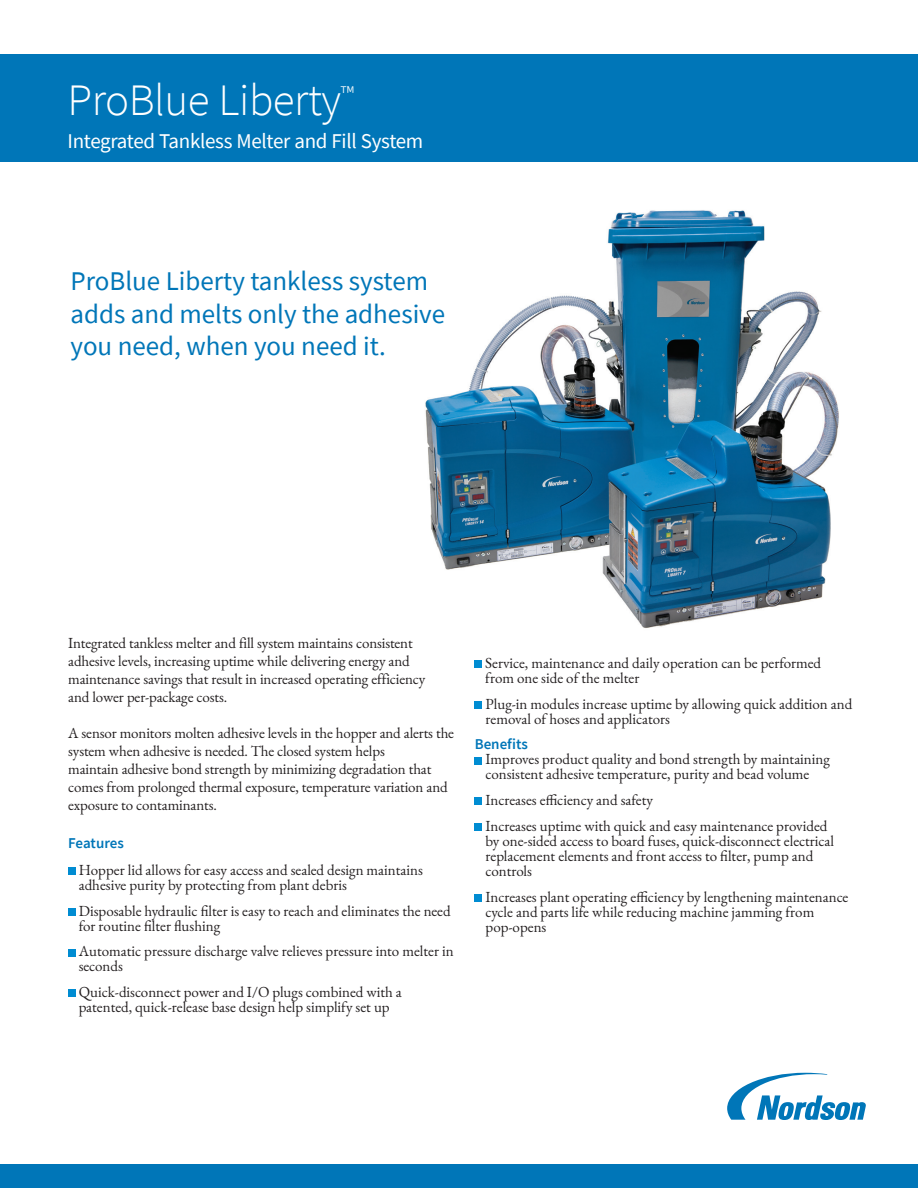
<style>
.page{position:relative;width:918px;height:1188px;background:#fff}
.page>*{position:absolute;margin:0;border:0;box-sizing:border-box;transform-origin:0 0}
.t1{font:300 45px "Source Sans Pro";letter-spacing:-.01em;color:#fff}
.t2{font:27px/32.4px "Source Sans Pro";color:#0076b8}
.t3{font:21px "Source Sans Pro";letter-spacing:-.015em;color:#fff}
.t4{font:15px/15px "EB Garamond";color:#231f20}
.t5{font:600 15px "Source Sans Pro";color:#0076b8}
</style>
<div class="page">
<div style="left:0;top:1164px;width:918px;height:24px;background:#0076b8"></div>
<svg style="left:727px;top:1073px;width:139px;height:47px"></svg>
<img style="left:425px;top:210px;width:414px;height:418px">
<div style="left:0;top:54px;width:918px;height:107px;background:#0076b8"></div>
<div style="left:68px;top:867px;width:8px;height:8px;background:#008cd2"></div>
<div style="left:68px;top:908px;width:8px;height:8px;background:#008cd2"></div>
<div style="left:68px;top:949px;width:8px;height:7px;background:#008cd2"></div>
<div style="left:68px;top:990px;width:8px;height:7px;background:#008cd2"></div>
<div style="left:475px;top:660px;width:7px;height:8px;background:#008cd2"></div>
<div style="left:475px;top:701px;width:7px;height:8px;background:#008cd2"></div>
<div style="left:475px;top:757px;width:7px;height:7px;background:#008cd2"></div>
<div style="left:475px;top:798px;width:7px;height:7px;background:#008cd2"></div>
<div style="left:475px;top:823px;width:7px;height:8px;background:#008cd2"></div>
<div style="left:475px;top:894px;width:7px;height:8px;background:#008cd2"></div>
<h1 class="t1" style="left:68px;top:72px;width:288px">ProBlue Liberty<sup>™</sup></h1>
<h3 class="t3" style="left:68px;top:127px;width:357px">Integrated Tankless Melter and Fill System</h3>
<h2 class="t2" style="left:70px;top:265px;width:376px">ProBlue Liberty tankless system adds and melts only the adhesive you need, when you need it.</h2>
<p class="t4" style="left:68px;top:634px;width:359px;line-height:18px">Integrated tankless melter and fill system maintains consistent adhesive levels, increasing uptime while delivering energy and maintenance savings that result in increased operating efficiency and lower per-package costs.</p>
<p class="t4" style="left:68px;top:724px;width:387px;line-height:18px">A sensor monitors molten adhesive levels in the hopper and alerts the system when adhesive is needed. The closed system helps<br>maintain adhesive bond strength by minimizing degradation that comes from prolonged thermal exposure, temperature variation and exposure to contaminants.</p>
<p class="t5" style="left:68px;top:833px;width:57px">Features</p>
<p class="t4" style="left:79px;top:862px;width:346px">Hopper lid allows for easy access and sealed design maintains adhesive purity by protecting from plant debris</p>
<p class="t4" style="left:79px;top:903px;width:373px">Disposable hydraulic filter is easy to reach and eliminates the need for routine filter flushing</p>
<p class="t4" style="left:79px;top:944px;width:376px">Automatic pressure discharge valve relieves pressure into melter in seconds</p>
<p class="t4" style="left:79px;top:985px;width:325px">Quick-disconnect power and I/O plugs combined with a patented, quick-release base design help simplify set up</p>
<p class="t4" style="left:485px;top:655px;width:337px">Service, maintenance and daily operation can be performed from one side of the melter</p>
<p class="t4" style="left:486px;top:696px;width:368px">Plug-in modules increase uptime by allowing quick addition and removal of hoses and applicators</p>
<p class="t5" style="left:475px;top:735px;width:55px">Benefits</p>
<p class="t4" style="left:486px;top:752px;width:346px">Improves product quality and bond strength by maintaining consistent adhesive temperature, purity and bead volume</p>
<p class="t4" style="left:486px;top:787px;width:343px;line-height:25.8px">Increases efficiency and safety<br>Increases uptime with quick and easy maintenance provided</p>
<p class="t4" style="left:486px;top:833px;width:350px">by one-sided access to board fuses, quick-disconnect electrical replacement elements and front access to filter, pump and controls</p>
<p class="t4" style="left:486px;top:889px;width:364px">Increases plant operating efficiency by lengthening maintenance cycle and parts life while reducing machine jamming from pop-opens</p>
</div>
